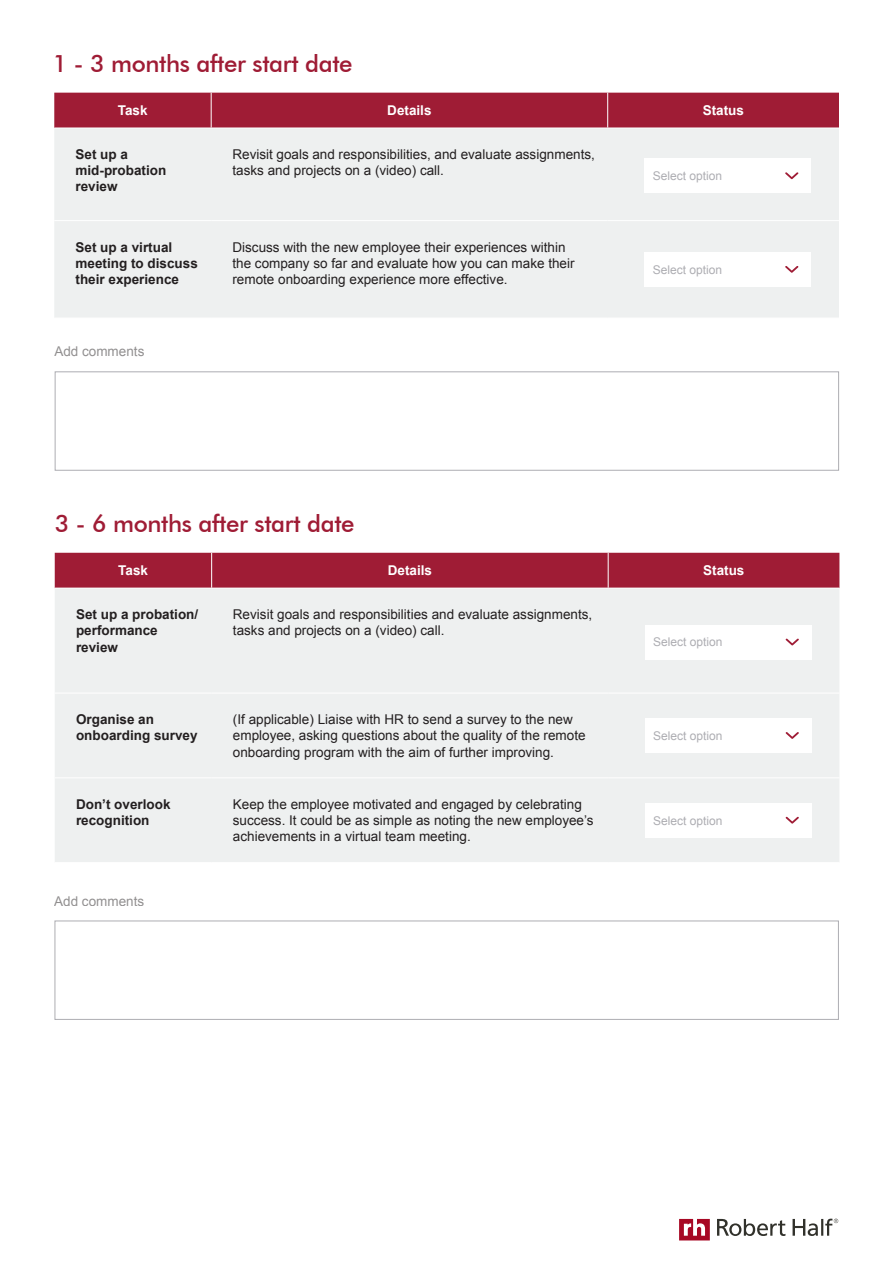
<style>
.page{position:relative;width:893px;height:1263px;background:#fff}
.page>*{position:absolute;margin:0;border:0;box-sizing:border-box;transform-origin:0 0}
.t1{font:500 24px "Futura BT";letter-spacing:-.015em;color:#9f1c35}
.t2{font:13.5px/16.2px "Arial";color:#231f20}
.t3{font:700 13.5px/16.2px "Arial";color:#231f20}
.t4{font:700 13.5px "Arial";color:#fff}
.t5{font:12px "Arial";color:#adadb2}
</style>
<div class="page">
<div style="left:54px;top:93px;width:785px;height:35px;background:#9f1c35"></div>
<div style="left:54px;top:129px;width:785px;height:189px;background:#eef0f0"></div>
<hr style="left:211px;top:93px;width:1px;height:35px;background:#fff">
<hr style="left:607px;top:93px;width:1px;height:35px;background:#fff">
<hr style="left:54px;top:220px;width:157px;height:1px;background:#fff">
<hr style="left:211px;top:220px;width:397px;height:1px;background:#fff">
<hr style="left:608px;top:220px;width:231px;height:1px;background:#fff">
<div style="left:644px;top:159px;width:167px;height:34px;background:#fff"></div>
<svg style="left:785px;top:172px;width:13px;height:7px"></svg>
<div style="left:644px;top:252px;width:167px;height:34px;background:#fff"></div>
<svg style="left:785px;top:266px;width:13px;height:7px"></svg>
<svg style="left:679px;top:1219px;width:31px;height:21px"></svg>
<svg style="left:717px;top:1219px;width:68px;height:17px"></svg>
<svg style="left:793px;top:1219px;width:45px;height:17px"></svg>
<div style="left:55px;top:371px;width:784px;height:100px;border:1px solid #adadb2"></div>
<div style="left:55px;top:553px;width:784px;height:35px;background:#9f1c35"></div>
<div style="left:55px;top:589px;width:784px;height:273px;background:#eef0f0"></div>
<hr style="left:211px;top:553px;width:1px;height:35px;background:#fff">
<hr style="left:608px;top:553px;width:1px;height:35px;background:#fff">
<hr style="left:55px;top:693px;width:157px;height:1px;background:#fff">
<hr style="left:212px;top:693px;width:396px;height:1px;background:#fff">
<hr style="left:608px;top:693px;width:231px;height:1px;background:#fff">
<hr style="left:55px;top:777px;width:157px;height:1px;background:#fff">
<hr style="left:212px;top:777px;width:396px;height:1px;background:#fff">
<hr style="left:608px;top:777px;width:231px;height:1px;background:#fff">
<div style="left:645px;top:625px;width:166px;height:34px;background:#fff"></div>
<svg style="left:786px;top:638px;width:13px;height:7px"></svg>
<div style="left:645px;top:718px;width:166px;height:34px;background:#fff"></div>
<svg style="left:786px;top:732px;width:13px;height:7px"></svg>
<div style="left:645px;top:803px;width:166px;height:34px;background:#fff"></div>
<svg style="left:786px;top:817px;width:13px;height:7px"></svg>
<div style="left:55px;top:920px;width:784px;height:100px;border:1px solid #adadb2"></div>
<h1 class="t1" style="left:53px;top:49px;width:301px">1 - 3 months after start date</h1>
<p class="t4" style="left:118px;top:101px;width:31px">Task</p>
<p class="t4" style="left:387px;top:101px;width:46px">Details</p>
<p class="t4" style="left:703px;top:101px;width:43px">Status</p>
<p class="t3" style="left:76px;top:147px;width:92px">Set up a mid-probation review</p>
<p class="t2" style="left:232px;top:146px;width:364px">Revisit goals and responsibilities, and evaluate assignments, tasks and projects on a (video) call.</p>
<p class="t5" style="left:653px;top:168px;width:71px">Select option</p>
<p class="t3" style="left:76px;top:239px;width:124px">Set up a virtual meeting to discuss their experience</p>
<p class="t2" style="left:232px;top:239px;width:344px">Discuss with the new employee their experiences within the company so far and evaluate how you can make their remote onboarding experience more effective.</p>
<p class="t2" style="left:54px;top:344px;width:92px">Add comments</p>
<h1 class="t1" style="left:55px;top:509px;width:301px">3 - 6 months after start date</h1>
<p class="t5" style="left:653px;top:262px;width:71px">Select option</p>
<p class="t4" style="left:118px;top:562px;width:31px">Task</p>
<p class="t4" style="left:388px;top:562px;width:46px">Details</p>
<p class="t4" style="left:703px;top:562px;width:43px">Status</p>
<p class="t3" style="left:76px;top:607px;width:124px">Set up a probation/ performance review</p>
<p class="t2" style="left:233px;top:606px;width:361px">Revisit goals and responsibilities and evaluate assignments, tasks and projects on a (video) call.</p>
<p class="t5" style="left:653px;top:634px;width:71px">Select option</p>
<p class="t3" style="left:76px;top:712px;width:123px">Organise an onboarding survey</p>
<p class="t2" style="left:233px;top:711px;width:354px">(If applicable) Liaise with HR to send a survey to the new employee, asking questions about the quality of the remote onboarding program with the aim of further improving.</p>
<p class="t3" style="left:76px;top:796px;width:96px">Don’t overlook recognition</p>
<p class="t2" style="left:233px;top:796px;width:362px">Keep the employee motivated and engaged by celebrating success. It could be as simple as noting the new employee’s achievements in a virtual team meeting.</p>
<p class="t2" style="left:54px;top:893px;width:92px">Add comments</p>
<p class="t5" style="left:653px;top:728px;width:71px">Select option</p>
<p class="t5" style="left:653px;top:812px;width:71px">Select option</p>
</div>
